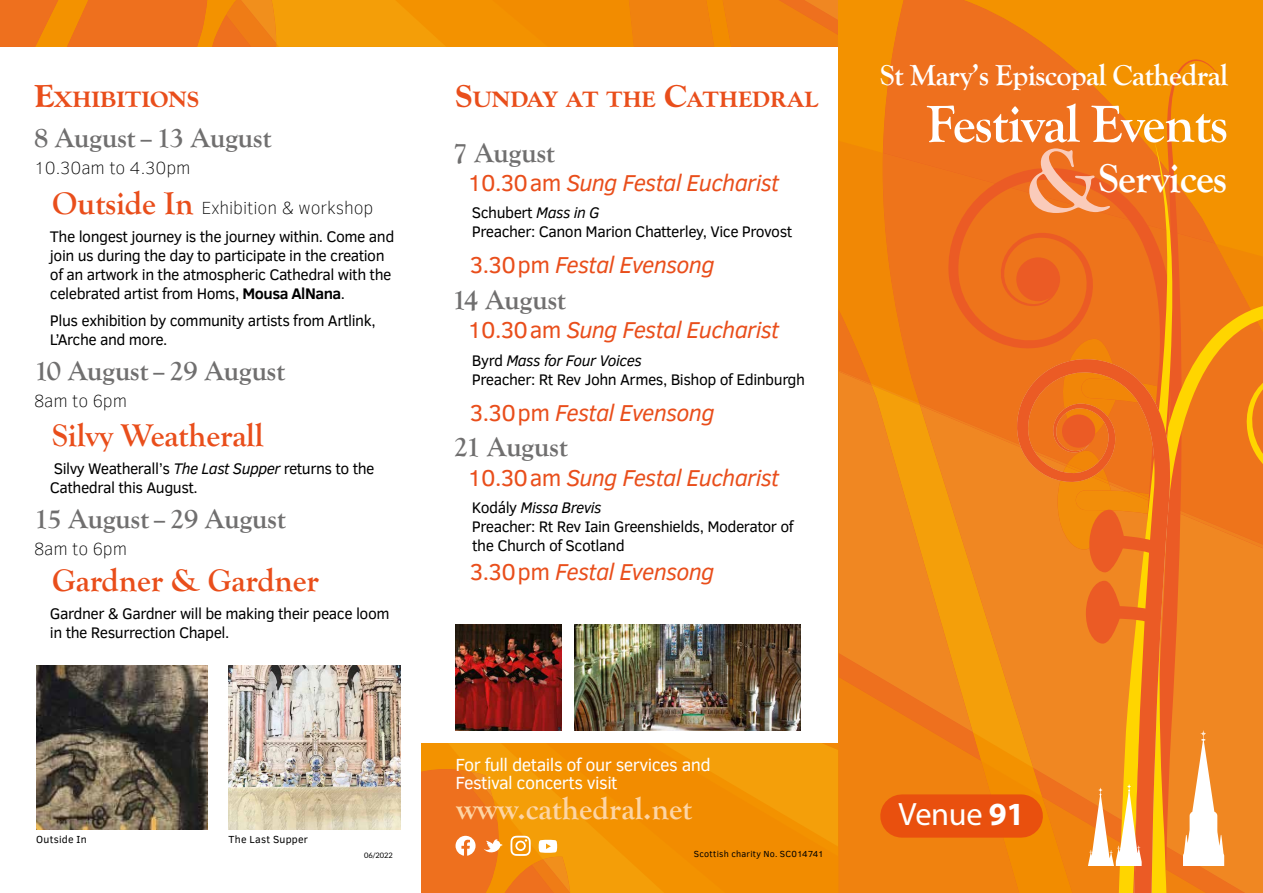
<style>
.page{position:relative;width:1263px;height:893px;background:#fff}
.page>*{position:absolute;margin:0;border:0;box-sizing:border-box;transform-origin:0 0}
.t1{font:700 94.8px "Goudy Old Style T";color:#facbba}
.t2{font:700 54px "Goudy Old Style T";letter-spacing:-.02em;color:#fff}
.t3{font:700 42px "Goudy Old Style T";letter-spacing:-.02em;color:#fff}
.t4{font:700 32.7px "Goudy Old Style T";letter-spacing:-.005em;color:#e94e1b}
.t5{font:32.4px "Myriad Pro";letter-spacing:-.01em;color:#fff}
.t6{font:700 31.35px "Goudy Old Style T";color:#fdd5a5}
.t7{font:700 30px "Goudy Old Style T";letter-spacing:-.02em;color:#fff}
.t8{font:700 28.5px "Goudy Old Style T";letter-spacing:-.005em;color:#706f6f}
.t9{font:italic 23.55px "Clear Sans";letter-spacing:-.03em;color:#e94e1b}
.t10{font:700 expanded 23.1px "Goudy Old Sty";color:#e94e1b}
.t11{font:100 18px "Clear Sans";letter-spacing:-.005em;color:#000}
.t12{font:18px/18px "Clear Sans";letter-spacing:-.03em;color:#fff}
.t13{font:15.75px/18.9px "Clear Sans";letter-spacing:-.03em;color:#000}
.t14{font:10.5px "Clear Sans";letter-spacing:.02em;color:#000}
.t15{font:9px "Clear Sans";letter-spacing:.025em;color:#000}
.t16{font:7.5px "Lato";color:#000}
.s1{font-size:33px}
.s2{font-family:"Goudy Old Style T";font-weight:700;font-size:32.7px;color:#e94e1b}
.s3{font-weight:700}
.s4{font-style:italic}
.s5{font-style:normal}
</style>
<div class="page">
<svg style="left:0;top:0;width:839px;height:47px;background:#f1860d"></svg>
<div style="left:839px;top:0;width:424px;height:141px;background:#f39200"></div>
<svg style="left:883px;top:0;width:362px;height:141px;background:#f07d11"></svg>
<div style="left:839px;top:405px;width:106px;height:248px;background:#f08722"></div>
<svg style="left:839px;top:141px;width:424px;height:169px;background:#f0820a"></svg>
<svg style="left:883px;top:153px;width:380px;height:392px;background:#ef8014"></svg>
<svg style="left:919px;top:403px;width:26px;height:145px;background:#f29710"></svg>
<svg style="left:839px;top:310px;width:81px;height:95px;background:#f0830f"></svg>
<svg style="left:1104px;top:59px;width:119px;height:243px;background:#f18708"></svg>
<svg style="left:1176px;top:302px;width:87px;height:591px;background:#ef821d"></svg>
<svg style="left:945px;top:167px;width:231px;height:486px;background:#ee791c"></svg>
<svg style="left:1103px;top:141px;width:72px;height:512px;background:#ee751b"></svg>
<div style="left:1016px;top:257px;width:44px;height:44px;background:#eb5b25;border-radius:50%"></div>
<svg style="left:1015px;top:348px;width:156px;height:305px;background:#ee7b1d"></svg>
<div style="left:1062px;top:414px;width:33px;height:34px;background:#eb5b25;border-radius:50%"></div>
<svg style="left:1057px;top:451px;width:109px;height:122px;background:#ee7a19"></svg>
<svg style="left:1085px;top:580px;width:78px;height:64px;background:#ee7321"></svg>
<img style="left:574px;top:624px;width:226px;height:29px">
<svg style="left:421px;top:653px;width:803px;height:240px;background:#e5902c"></svg>
<div style="left:902px;top:794px;width:119px;height:44px;background:#e9500e"></div>
<img style="left:455px;top:624px;width:107px;height:107px">
<img style="left:36px;top:666px;width:172px;height:163px">
<img style="left:228px;top:666px;width:172px;height:163px">
<h3 class="t10" style="left:34px;top:87px;width:166px"><span class="s1">E</span>XHIBITIONS</h3>
<h3 class="t8" style="left:34px;top:122px;width:239px">8 August – 13 August</h3>
<p class="t11" style="left:34px;top:156px;width:158px">10.30am to 4.30pm</p>
<p class="t11" style="left:52px;top:196px;width:323px"><span class="s2">Outside In</span> Exhibition &amp; workshop</p>
<p class="t13" style="left:50px;top:227px;width:346px">The longest journey is the journey within. Come and join us during the day to participate in the creation of an artwork in the atmospheric Cathedral with the celebrated artist from Homs, <span class="s3">Mousa AlNana</span>.</p>
<p class="t13" style="left:50px;top:311px;width:327px">Plus exhibition by community artists from Artlink,<br>L’Arche and more.</p>
<h3 class="t8" style="left:34px;top:355px;width:253px">10 August – 29 August</h3>
<p class="t11" style="left:34px;top:389px;width:95px">8am to 6pm</p>
<h3 class="t4" style="left:52px;top:417px;width:213px">Silvy Weatherall</h3>
<p class="t13" style="left:50px;top:459px;width:326px">Silvy Weatherall’s <span class="s4">The Last Supper</span> returns to the<br>Cathedral this August.</p>
<h3 class="t8" style="left:34px;top:503px;width:253px">15 August – 29 August</h3>
<p class="t11" style="left:34px;top:537px;width:95px">8am to 6pm</p>
<h3 class="t4" style="left:52px;top:562px;width:268px">Gardner &amp; Gardner</h3>
<p class="t13" style="left:50px;top:604px;width:341px">Gardner &amp; Gardner will be making their peace loom in the Resurrection Chapel.</p>
<p class="t14" style="left:36px;top:833px;width:52px">Outside In</p>
<p class="t14" style="left:228px;top:833px;width:81px">The Last Supper</p>
<p class="t16" style="left:364px;top:851px;width:30px">06/2022</p>
<h3 class="t10" style="left:456px;top:87px;width:364px"><span class="s1">S</span>UNDAY AT THE <span class="s1">C</span>ATHEDRAL</h3>
<h3 class="t8" style="left:453px;top:136px;width:103px">7 August</h3>
<h3 class="t9" style="left:467px;top:167px;width:313px"><span class="s5">10.30 am</span> Sung Festal Eucharist</h3>
<p class="t13" style="left:472px;top:203px;width:322px">Schubert <span class="s4">Mass in G<br></span>Preacher: Canon Marion Chatterley, Vice Provost</p>
<h3 class="t9" style="left:470px;top:249px;width:246px"><span class="s5">3.30 pm</span> Festal Evensong</h3>
<h3 class="t8" style="left:452px;top:284px;width:116px">14 August</h3>
<h3 class="t9" style="left:467px;top:314px;width:313px"><span class="s5">10.30 am</span> Sung Festal Eucharist</h3>
<p class="t13" style="left:472px;top:351px;width:335px">Byrd <span class="s4">Mass for Four Voices<br></span>Preacher: Rt Rev John Armes, Bishop of Edinburgh</p>
<h3 class="t9" style="left:470px;top:397px;width:246px"><span class="s5">3.30 pm</span> Festal Evensong</h3>
<h3 class="t8" style="left:454px;top:431px;width:115px">21 August</h3>
<h3 class="t9" style="left:467px;top:461px;width:313px"><span class="s5">10.30 am</span> Sung Festal Eucharist</h3>
<p class="t13" style="left:472px;top:498px;width:323px">Kodály <span class="s4">Missa Brevis<br></span>Preacher: Rt Rev Iain Greenshields, Moderator of the Church of Scotland</p>
<h3 class="t9" style="left:470px;top:556px;width:246px"><span class="s5">3.30 pm</span> Festal Evensong</h3>
<h3 class="t7" style="left:880px;top:58px;width:349px">St Mary’s Episcopal Cathedral</h3>
<h2 class="t2" style="left:926px;top:94px;width:304px">Festival Events</h2>
<h1 class="t1" style="left:1026px;top:128px;width:85px">&amp;</h1>
<h3 class="t3" style="left:1098px;top:154px;width:130px">Services</h3>
<p class="t12" style="left:456px;top:755px;width:257px">For full details of our services and<br>Festival concerts visit</p>
<h3 class="t6" style="left:456px;top:791px;width:237px">www.cathedral.net</h3>
<p class="t15" style="left:694px;top:848px;width:131px">Scottish charity No. SC014741</p>
<h3 class="t5" style="left:899px;top:794px;width:127px">Venue <span class="s3">91</span></h3>
</div>
